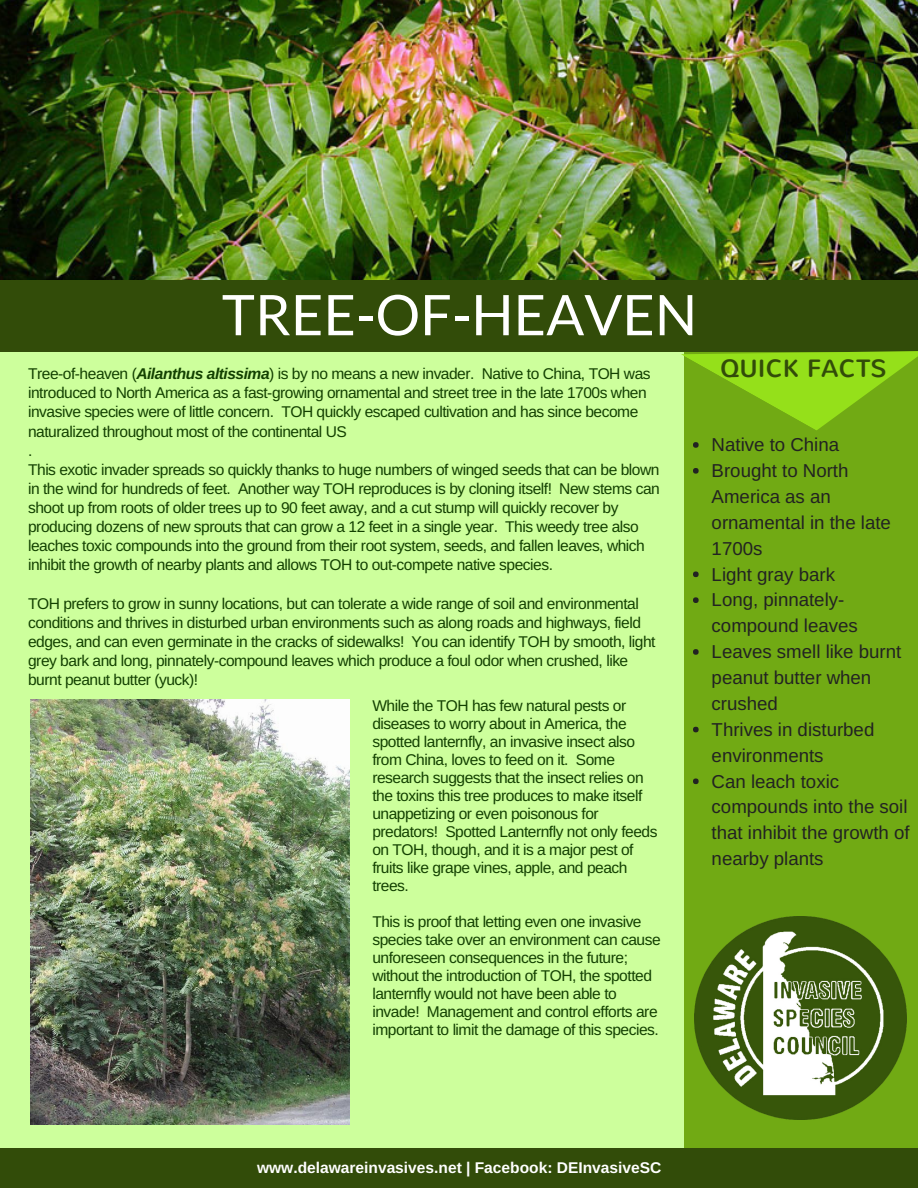
<style>
.page{position:relative;width:918px;height:1188px;background:#cdff9c}
.page>*{position:absolute;margin:0;border:0;box-sizing:border-box;transform-origin:0 0}
.t1{font:55.95px "Lato";color:#fff}
.t2{font:24.9px "Nunito";color:#324c09}
.t3{font:18.75px/25.8px "Arimo";color:#222}
.t4{font:15.6px/18px "Arimo";letter-spacing:-.03em;color:#124000}
.t5{font:700 15.6px "Arimo";color:#fff}
.s1{font-weight:700;font-style:italic}
</style>
<div class="page">
<div style="left:684px;top:0;width:234px;height:1188px;background:#71aa14"></div>
<div style="left:0;top:1149px;width:918px;height:39px;background:#324c09"></div>
<img style="left:0;top:0;width:918px;height:280px">
<div style="left:0;top:280px;width:918px;height:72px;background:#324c09"></div>
<svg style="left:681px;top:247px;width:237px;height:184px"></svg>
<svg style="left:693px;top:442px;width:6px;height:6px"></svg>
<svg style="left:693px;top:468px;width:6px;height:6px"></svg>
<svg style="left:693px;top:572px;width:6px;height:5px"></svg>
<svg style="left:693px;top:597px;width:6px;height:6px"></svg>
<svg style="left:693px;top:649px;width:6px;height:6px"></svg>
<svg style="left:693px;top:727px;width:6px;height:5px"></svg>
<svg style="left:693px;top:778px;width:6px;height:6px"></svg>
<img style="left:694px;top:917px;width:213px;height:202px">
<img style="left:30px;top:700px;width:320px;height:425px">
<h1 class="t1" style="left:222px;top:280px;width:477px">TREE-OF-HEAVEN</h1>
<p class="t4" style="left:28px;top:364px;width:633px;line-height:19.2px">Tree-of-heaven (<span class="s1">Ailanthus altissima</span>) is by no means a new invader. Native to China, TOH was introduced to North America as a fast-growing ornamental and street tree in the late 1700s when invasive species were of little concern. TOH quickly escaped cultivation and has since become naturalized throughout most of the continental US<br>.<br>This exotic invader spreads so quickly thanks to huge numbers of winged seeds that can be blown in the wind for hundreds of feet. Another way TOH reproduces is by cloning itself! New stems can shoot up from roots of older trees up to 90 feet away, and a cut stump will quickly recover by producing dozens of new sprouts that can grow a 12 feet in a single year. This weedy tree also leaches toxic compounds into the ground from their root system, seeds, and fallen leaves, which inhibit the growth of nearby plants and allows TOH to out-compete native species.</p>
<p class="t4" style="left:28px;top:594px;width:629px;line-height:19.2px">TOH prefers to grow in sunny locations, but can tolerate a wide range of soil and environmental conditions and thrives in disturbed urban environments such as along roads and highways, field edges, and can even germinate in the cracks of sidewalks! You can identify TOH by smooth, light grey bark and long, pinnately-compound leaves which produce a foul odor when crushed, like burnt peanut butter (yuck)!</p>
<p class="t4" style="left:372px;top:697px;width:287px">While the TOH has few natural pests or diseases to worry about in America, the spotted lanternfly, an invasive insect also from China, loves to feed on it. Some research suggests that the insect relies on the toxins this tree produces to make itself unappetizing or even poisonous for predators! Spotted Lanternfly not only feeds on TOH, though, and it is a major pest of fruits like grape vines, apple, and peach trees.</p>
<p class="t4" style="left:372px;top:913px;width:290px">This is proof that letting even one invasive species take over an environment can cause unforeseen consequences in the future; without the introduction of TOH, the spotted lanternfly would not have been able to invade! Management and control efforts are important to limit the damage of this species.</p>
<h2 class="t2" style="left:720px;top:352px;width:168px">QUICK FACTS</h2>
<p class="t3" style="left:712px;top:432px;width:199px">Native to China<br>Brought to North<br>America as an ornamental in the late<br>1700s<br>Light gray bark<br>Long, pinnately&shy;compound leaves<br>Leaves smell like burnt peanut butter when crushed<br>Thrives in disturbed environments<br>Can leach toxic compounds into the soil that inhibit the growth of nearby plants</p>
<p class="t5" style="left:257px;top:1159px;width:406px">www.delawareinvasives.net | Facebook: DEInvasiveSC</p>
</div>
